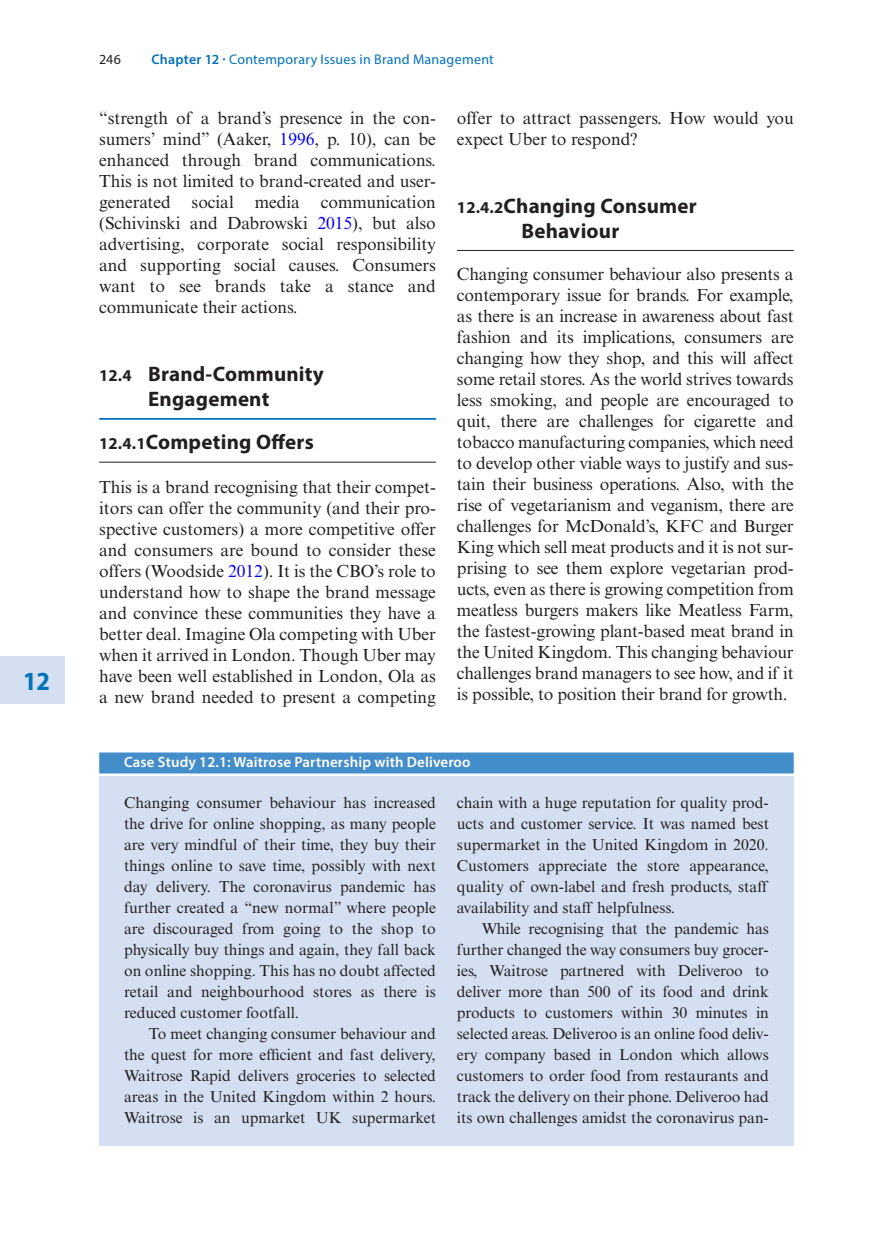
<style>
.page{position:relative;width:883px;height:1260px;background:#fff}
.page>*{position:absolute;margin:0;border:0;box-sizing:border-box;transform-origin:0 0}
.t1{font:700 semi-condensed 26.25px "Myriad Pro";color:#0072bc}
._2_hd{font:700 21px/24.5px "Myriad Pro";letter-spacing:.01em;color:#231f20}
._1_hd{font:700 21px/24.5px "Myriad Pro";letter-spacing:.01em;color:#231f20;text-align:center}
._1_hd_2_hd{font:700 21px "Myriad Pro";letter-spacing:.01em;color:#231f20}
.Text_flush{font:17.5px/21px "Times New Roman MT Std";color:#231f20;text-align:justify}
.B_text_flush_CaseStu{font:15.75px/21px "Times New Roman MT Std";color:#231f20;text-align:justify}
.B_title_Casestudy{font:600 14.88px "Myriad Pro";letter-spacing:.01em;color:#fff}
.t2{font:14px "Myriad Pro";letter-spacing:.02em;color:#0072bc}
.t3{font:14px "Myriad Pro";color:#231f20}
.s1{font-weight:600}
.s2{color:#00f}
.s3{font-size:16.62px}
</style>
<div class="page">
<div style="left:0;top:657px;width:64px;height:47px;background:#d4e0f1"></div>
<hr style="left:99px;top:418px;width:337px;height:2px;background:#0072bc">
<hr style="left:99px;top:462px;width:337px;height:1px;background:#231f20">
<hr style="left:457px;top:250px;width:337px;height:1px;background:#231f20">
<div style="left:99px;top:752px;width:695px;height:22px;background:#448dcb"></div>
<div style="left:99px;top:776px;width:695px;height:369px;background:#d4e0f1"></div>
<h1 class="t1" style="left:23px;top:664px;width:29px">12</h1>
<p class="t3" style="left:99px;top:51px;width:23px">246</p>
<p class="t2" style="left:151px;top:51px;width:344px"><span class="s1">Chapter 12 ·</span> Contemporary Issues in Brand Management</p>
<p class="Text_flush" style="left:99px;top:108px;width:338px">“strength of a brand’s presence in the con&shy;sumers’ mind” (Aaker, <span class="s2">1996</span>, p. 10), can be enhanced through brand communications.<br>This is not limited to brand-created and user&shy;generated social media communication (Schivinski and Dabrowski <span class="s2">2015</span>), but also advertising, corporate social responsibility and supporting social causes. Consumers want to see brands take a stance and communicate their actions.</p>
<h2 class="_1_hd" style="left:99px;top:361px;width:226px"><span class="s3">12.4</span> Brand-Community<br>Engagement</h2>
<h3 class="_1_hd_2_hd" style="left:99px;top:429px;width:216px"><span class="s3">12.4.1</span>Competing Offers</h3>
<p class="Text_flush" style="left:99px;top:477px;width:338px">This is a brand recognising that their compet&shy;itors can offer the community (and their pro&shy;spective customers) a more competitive offer and consumers are bound to consider these offers (Woodside <span class="s2">2012</span>). It is the CBO’s role to understand how to shape the brand message and convince these communities they have a better deal. Imagine Ola competing with Uber when it arrived in London. Though Uber may have been well established in London, Ola as a new brand needed to present a competing</p>
<p class="Text_flush" style="left:457px;top:108px;width:338px">offer to attract passengers. How would you expect Uber to respond?</p>
<h3 class="_2_hd" style="left:521px;top:193px;width:177px;text-indent:-64px"><span class="s3">12.4.2</span>Changing Consumer<br>Behaviour</h3>
<p class="Text_flush" style="left:457px;top:263px;width:338px">Changing consumer behaviour also presents a contemporary issue for brands. For example, as there is an increase in awareness about fast fashion and its implications, consumers are changing how they shop, and this will affect some retail stores. As the world strives towards less smoking, and people are encouraged to quit, there are challenges for cigarette and tobacco manufacturing companies, which need to develop other viable ways to justify and sus&shy;tain their business operations. Also, with the rise of vegetarianism and veganism, there are challenges for McDonald’s, KFC and Burger King which sell meat products and it is not sur&shy;prising to see them explore vegetarian prod&shy;ucts, even as there is growing competition from meatless burgers makers like Meatless Farm, the fastest-growing plant-based meat brand in the United Kingdom. This changing behaviour challenges brand managers to see how, and if it is possible, to position their brand for growth.</p>
<p class="B_title_Casestudy" style="left:124px;top:753px;width:348px">Case Study 12.1: Waitrose Partnership with Deliveroo</p>
<p class="B_text_flush_CaseStu" style="left:124px;top:792px;width:313px">Changing consumer behaviour has increased the drive for online shopping, as many people are very mindful of their time, they buy their things online to save time, possibly with next day delivery. The coronavirus pandemic has further created a “new normal” where people are discouraged from going to the shop to physically buy things and again, they fall back on online shopping. This has no doubt affected retail and neighbourhood stores as there is reduced customer footfall.</p>
<p class="B_text_flush_CaseStu" style="left:124px;top:1023px;width:313px;text-indent:25px">To meet changing consumer behaviour and the quest for more efficient and fast delivery, Waitrose Rapid delivers groceries to selected areas in the United Kingdom within 2 hours.<br>Waitrose is an upmarket UK supermarket</p>
<p class="B_text_flush_CaseStu" style="left:457px;top:792px;width:313px">chain with a huge reputation for quality prod&shy;ucts and customer service. It was named best supermarket in the United Kingdom in 2020.<br>Customers appreciate the store appearance, quality of own-label and fresh products, staff availability and staff helpfulness.</p>
<p class="B_text_flush_CaseStu" style="left:457px;top:918px;width:313px;text-indent:25px">While recognising that the pandemic has further changed the way consumers buy grocer&shy;ies, Waitrose partnered with Deliveroo to deliver more than 500 of its food and drink products to customers within 30 minutes in selected areas. Deliveroo is an online food deliv&shy;ery company based in London which allows customers to order food from restaurants and track the delivery on their phone. Deliveroo had its own challenges amidst the coronavirus pan-</p>
</div>
